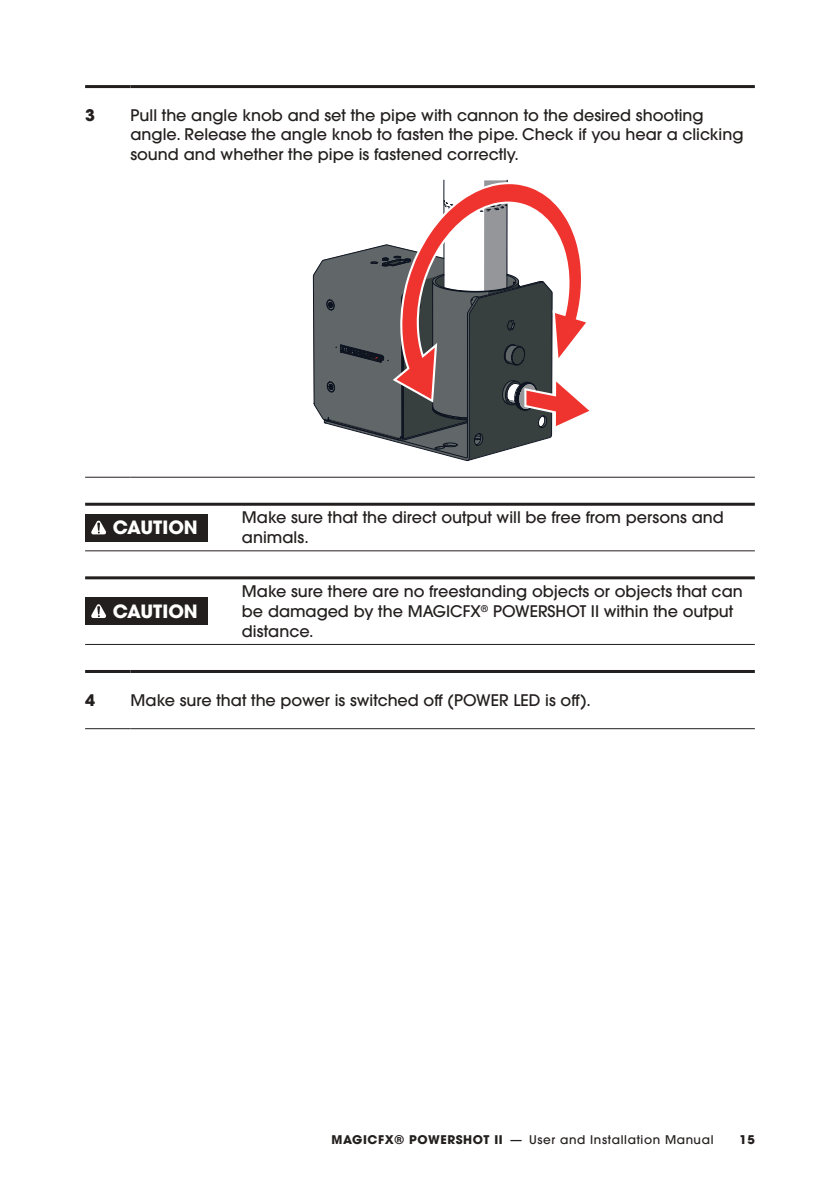
<style>
.page{position:relative;width:840px;height:1191px;background:#fff}
.page>*{position:absolute;margin:0;border:0;box-sizing:border-box;transform-origin:0 0}
.t1{font:700 18.4px "ITC Avant Garde Pro";color:#fff}
.t2{font:500 16px/20px "ITC Avant Garde Pro";color:#241f1f}
.t3{font:700 16px "ITC Avant Garde Pro";color:#241f1f}
.t4{font:500 12px "ITC Avant Garde Pro";letter-spacing:.05em;color:#241f1f}
.t5{font:700 12px "ITC Avant Garde Pro";color:#241f1f}
.s1{font-weight:700}
</style>
<div class="page">
<hr style="left:85px;top:477px;width:45px;height:1px;background:#241f1f">
<hr style="left:130px;top:477px;width:624px;height:1px;background:#241f1f">
<hr style="left:85px;top:85px;width:45px;height:3px;background:#241f1f">
<hr style="left:130px;top:85px;width:624px;height:3px;background:#241f1f">
<svg style="left:312px;top:180px;width:278px;height:281px"></svg>
<hr style="left:85px;top:550px;width:157px;height:1px;background:#241f1f">
<hr style="left:242px;top:550px;width:512px;height:1px;background:#241f1f">
<hr style="left:85px;top:503px;width:157px;height:3px;background:#241f1f">
<hr style="left:242px;top:503px;width:512px;height:3px;background:#241f1f">
<div style="left:85px;top:513px;width:122px;height:28px;background:#241f1f"></div>
<svg style="left:91px;top:520px;width:15px;height:15px"></svg>
<hr style="left:85px;top:644px;width:157px;height:1px;background:#241f1f">
<hr style="left:242px;top:644px;width:512px;height:1px;background:#241f1f">
<hr style="left:85px;top:576px;width:157px;height:3px;background:#241f1f">
<hr style="left:242px;top:576px;width:512px;height:3px;background:#241f1f">
<div style="left:85px;top:597px;width:122px;height:28px;background:#241f1f"></div>
<svg style="left:91px;top:604px;width:15px;height:14px"></svg>
<hr style="left:85px;top:728px;width:45px;height:1px;background:#241f1f">
<hr style="left:130px;top:728px;width:624px;height:1px;background:#241f1f">
<hr style="left:85px;top:670px;width:45px;height:3px;background:#241f1f">
<hr style="left:130px;top:670px;width:624px;height:3px;background:#241f1f">
<p class="t3" style="left:85px;top:104px;width:11px">3</p>
<p class="t2" style="left:130px;top:105px;width:614px;line-height:19.2px">Pull the angle knob and set the pipe with cannon to the desired shooting angle. Release the angle knob to fasten the pipe. Check if you hear a clicking sound and whether the pipe is fastened correctly.</p>
<p class="t1" style="left:113px;top:515px;width:86px">CAUTION</p>
<p class="t2" style="left:242px;top:507px;width:483px">Make sure that the direct output will be free from persons and animals.</p>
<p class="t1" style="left:113px;top:599px;width:86px">CAUTION</p>
<p class="t2" style="left:242px;top:581px;width:502px">Make sure there are no freestanding objects or objects that can be damaged by the MAGICFX<sup>®</sup> POWERSHOT II within the output distance.</p>
<p class="t3" style="left:85px;top:689px;width:11px">4</p>
<p class="t2" style="left:130px;top:690px;width:461px">Make sure that the power is switched off (POWER LED is off).</p>
<p class="t4" style="left:331px;top:1132px;width:383px"><span class="s1">MAGICFX® POWERSHOT II</span> — User and Installation Manual</p>
<p class="t5" style="left:739px;top:1132px;width:17px">15</p>
</div>
